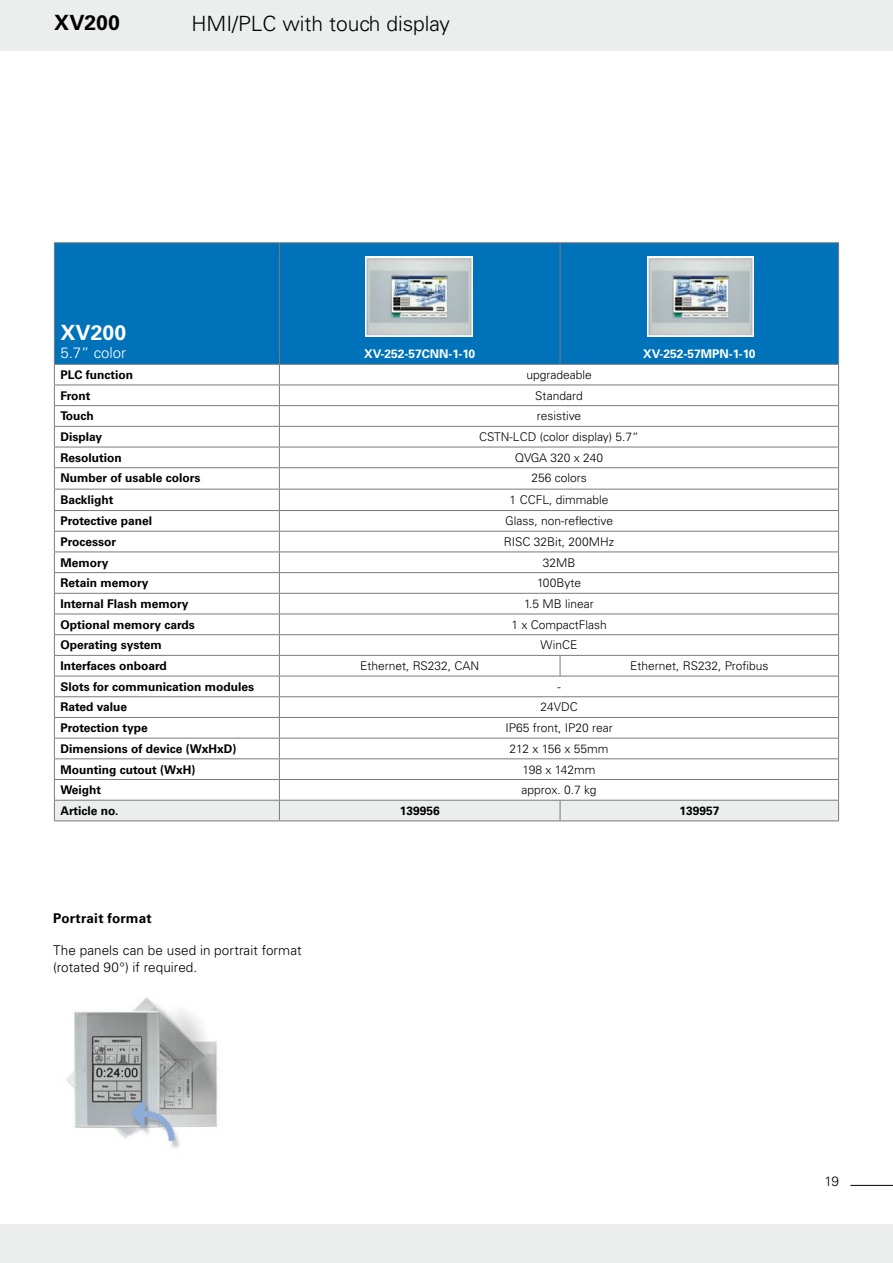
<style>
.page{position:relative;width:893px;height:1263px;background:#fff}
.page>*{position:absolute;margin:0;border:0;box-sizing:border-box;transform-origin:0 0}
.t1{font:300 21px "Univers LT Std";color:#000}
.t2{font:700 21px "Univers LT Std";color:#000}
.t3{font:700 21px "Univers LT Std";color:#fff}
.t4{font:300 15px "Univers LT Std";color:#fff}
.t5{font:300 13.5px/16.2px "Univers LT Std";letter-spacing:.005em;color:#000}
.t6{font:700 13.5px "Univers LT Std";letter-spacing:.015em;color:#000}
.t7{font:700 12px "Univers LT Std";color:#000}
.t8{font:300 12px "Univers LT Std";color:#000}
.t9{font:700 12px "Univers LT Std";color:#fff}
</style>
<div class="page">
<div style="left:0;top:1225px;width:893px;height:38px;background:#eceded"></div>
<div style="left:0;top:0;width:893px;height:50px;background:#eceded"></div>
<hr style="left:850px;top:1185px;width:43px;height:1px;background:#000">
<div style="left:55px;top:243px;width:783px;height:121px;background:#0072ba"></div>
<hr style="left:54px;top:242px;width:225px;height:1px;background:#797a7c">
<hr style="left:54px;top:243px;width:1px;height:121px;background:#797a7c">
<hr style="left:279px;top:242px;width:281px;height:1px;background:#797a7c">
<hr style="left:279px;top:243px;width:1px;height:121px;background:#797a7c">
<hr style="left:560px;top:242px;width:279px;height:1px;background:#797a7c">
<hr style="left:560px;top:243px;width:1px;height:121px;background:#797a7c">
<hr style="left:838px;top:243px;width:1px;height:121px;background:#797a7c">
<hr style="left:54px;top:364px;width:225px;height:1px;background:#797a7c">
<hr style="left:279px;top:364px;width:281px;height:1px;background:#797a7c">
<hr style="left:560px;top:364px;width:279px;height:1px;background:#797a7c">
<svg style="left:54px;top:365px;width:785px;height:455px"></svg>
<hr style="left:54px;top:820px;width:225px;height:1px;background:#797a7c">
<hr style="left:279px;top:820px;width:281px;height:1px;background:#797a7c">
<hr style="left:560px;top:820px;width:279px;height:1px;background:#797a7c">
<img style="left:66px;top:997px;width:153px;height:152px">
<img style="left:366px;top:257px;width:106px;height:80px">
<img style="left:647px;top:256px;width:107px;height:80px">
<h1 class="t2" style="left:54px;top:11px;width:67px">XV200</h1>
<h1 class="t1" style="left:191px;top:11px;width:260px">HMI/PLC with touch display</h1>
<h1 class="t3" style="left:60px;top:321px;width:67px">XV200</h1>
<p class="t4" style="left:60px;top:344px;width:67px">5.7“ color</p>
<p class="t9" style="left:364px;top:347px;width:112px">XV-252-57CNN-1-10</p>
<p class="t9" style="left:643px;top:347px;width:114px">XV-252-57MPN-1-10</p>
<p class="t7" style="left:60px;top:368px;width:74px">PLC function</p>
<p class="t8" style="left:526px;top:367px;width:67px">upgradeable</p>
<p class="t7" style="left:60px;top:388px;width:32px">Front</p>
<p class="t8" style="left:535px;top:388px;width:49px">Standard</p>
<p class="t7" style="left:60px;top:409px;width:35px">Touch</p>
<p class="t8" style="left:537px;top:409px;width:46px">resistive</p>
<p class="t7" style="left:60px;top:430px;width:43px">Display</p>
<p class="t8" style="left:479px;top:429px;width:161px">CSTN-LCD (color display) 5.7“</p>
<p class="t7" style="left:60px;top:450px;width:63px">Resolution</p>
<p class="t8" style="left:515px;top:450px;width:90px">QVGA 320 x 240</p>
<p class="t7" style="left:60px;top:471px;width:142px">Number of usable colors</p>
<p class="t8" style="left:531px;top:471px;width:57px">256 colors</p>
<p class="t7" style="left:60px;top:493px;width:55px">Backlight</p>
<p class="t8" style="left:510px;top:492px;width:100px">1 CCFL, dimmable</p>
<p class="t7" style="left:60px;top:514px;width:93px">Protective panel</p>
<p class="t8" style="left:505px;top:514px;width:109px">Glass, non-reflective</p>
<p class="t7" style="left:60px;top:535px;width:57px">Processor</p>
<p class="t8" style="left:504px;top:534px;width:112px">RISC 32Bit, 200MHz</p>
<p class="t7" style="left:60px;top:555px;width:49px">Memory</p>
<p class="t8" style="left:543px;top:555px;width:34px">32MB</p>
<p class="t7" style="left:60px;top:576px;width:90px">Retain memory</p>
<p class="t8" style="left:537px;top:576px;width:46px">100Byte</p>
<p class="t7" style="left:60px;top:597px;width:129px">Internal Flash memory</p>
<p class="t8" style="left:524px;top:596px;width:71px">1.5 MB linear</p>
<p class="t7" style="left:60px;top:617px;width:136px">Optional memory cards</p>
<p class="t8" style="left:511px;top:617px;width:97px">1 x CompactFlash</p>
<p class="t7" style="left:60px;top:638px;width:103px">Operating system</p>
<p class="t8" style="left:541px;top:638px;width:38px">WinCE</p>
<p class="t7" style="left:60px;top:659px;width:108px">Interfaces onboard</p>
<p class="t8" style="left:360px;top:659px;width:121px">Ethernet, RS232, CAN</p>
<p class="t8" style="left:630px;top:659px;width:140px">Ethernet, RS232, Profibus</p>
<p class="t7" style="left:60px;top:679px;width:195px">Slots for communication modules</p>
<p class="t8" style="left:557px;top:679px;width:5px">-</p>
<p class="t7" style="left:60px;top:700px;width:68px">Rated value</p>
<p class="t8" style="left:540px;top:700px;width:39px">24VDC</p>
<p class="t7" style="left:60px;top:721px;width:89px">Protection type</p>
<p class="t8" style="left:505px;top:721px;width:109px">IP65 front, IP20 rear</p>
<p class="t7" style="left:60px;top:741px;width:178px">Dimensions of device (WxHxD)</p>
<p class="t8" style="left:510px;top:741px;width:100px">212 x 156 x 55mm</p>
<p class="t7" style="left:60px;top:762px;width:137px">Mounting cutout (WxH)</p>
<p class="t8" style="left:523px;top:762px;width:74px">198 x 142mm</p>
<p class="t7" style="left:60px;top:783px;width:42px">Weight</p>
<p class="t8" style="left:522px;top:783px;width:76px">approx. 0.7 kg</p>
<p class="t7" style="left:60px;top:804px;width:60px">Article no.</p>
<p class="t7" style="left:400px;top:804px;width:42px">139956</p>
<p class="t7" style="left:679px;top:804px;width:42px">139957</p>
<p class="t6" style="left:53px;top:910px;width:100px">Portrait format</p>
<p class="t5" style="left:53px;top:942px;width:250px">The panels can be used in portrait format (rotated 90°) if required.</p>
<p class="t5" style="left:825px;top:1173px;width:16px">19</p>
</div>
